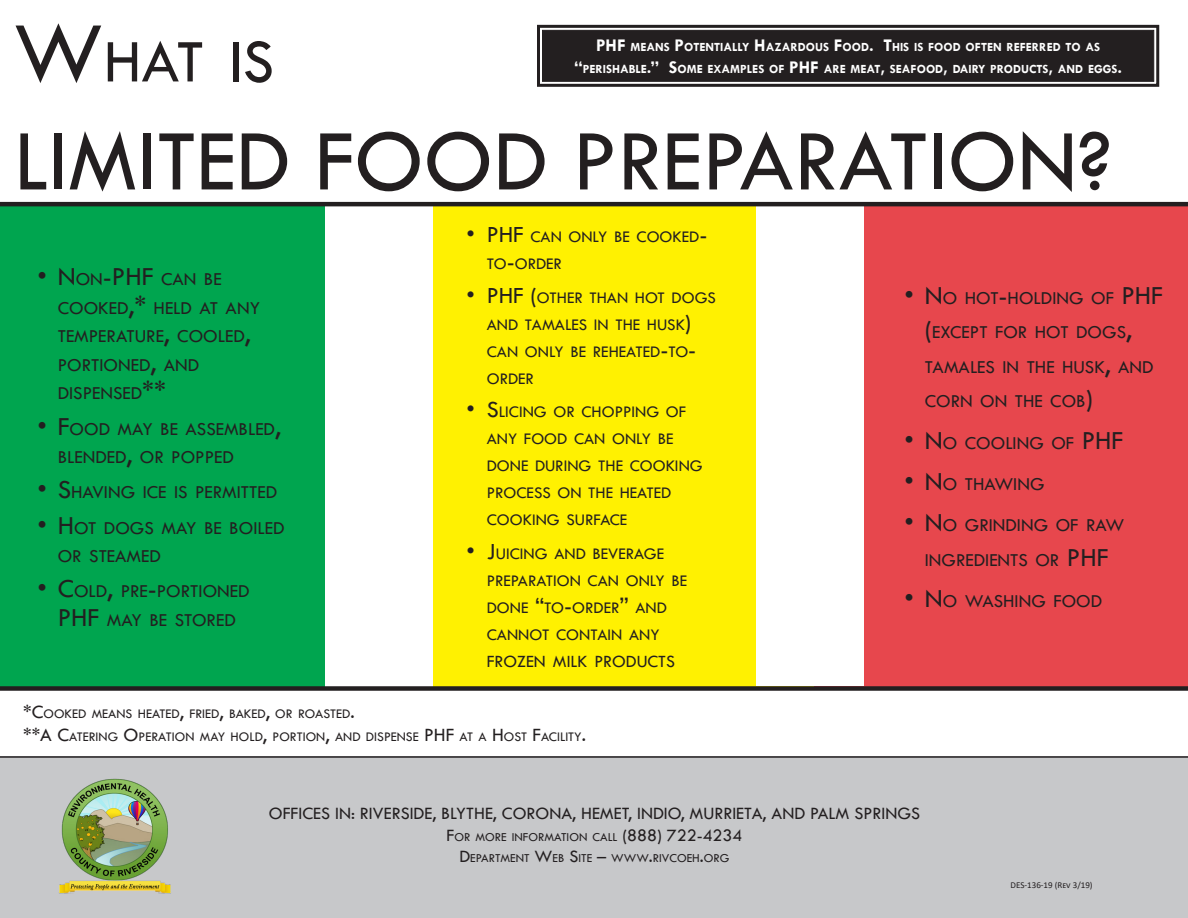
<style>
.page{position:relative;width:1188px;height:918px;background:#fff}
.page>*{position:absolute;margin:0;border:0;box-sizing:border-box;transform-origin:0 0}
.t1{font:90px "Tw Cen";color:#231f20}
.t2{font:63px "Tw Cen";color:#231f20}
.t3{font:18.9px/28.5px "Tw Cen";color:#231f20}
.t4{font:18px "Tw Cen";color:#231f20}
.t5{font:17.85px "Tw Cen";color:#231f20}
.t6{font:16.8px/27px "Tw Cen";color:#231f20}
.t7{font:13.65px "Tw Cen";color:#231f20}
.t8{font:700 12.6px/21.6px "Tw Cen";color:#fff;text-align:center}
.t9{font:12.6px "Tw Cen";color:#231f20}
.t10{font:9px "Calibri";color:#231f20}
.s1{font-size:90px}
.s2{font-size:18px}
.s3{font-size:27px}
.s4{font-size:24px}
.s5{font-size:19.5px}
</style>
<div class="page">
<div style="left:689px;top:206px;width:499px;height:483px;background:#e7474d"></div>
<div style="left:191px;top:204px;width:622px;height:485px;background:#fff101"></div>
<div style="left:0;top:204px;width:376px;height:485px;background:#00a54f"></div>
<div style="left:0;top:756px;width:1188px;height:162px;background:#c7c8ca"></div>
<img style="left:55px;top:778px;width:121px;height:116px">
<svg style="left:537px;top:24px;width:623px;height:63px;background:#353232"></svg>
<div style="left:325px;top:206px;width:108px;height:481px;background:#fff"></div>
<div style="left:756px;top:206px;width:108px;height:480px;background:#fff"></div>
<div style="left:0;top:686px;width:1188px;height:5px;background:#231f20"></div>
<hr style="left:0;top:202px;width:1188px;height:4px;background:#231f20">
<p class="t2" style="left:14px;top:24px;width:262px"><span class="s1">W</span>HAT IS</p>
<p class="t8" style="left:574px;top:36px;width:549px"><span class="s2">PHF</span> MEANS <span class="s2">P</span>OTENTIALLY <span class="s2">H</span>AZARDOUS <span class="s2">F</span>OOD<span class="s2">. T</span>HIS IS FOOD OFTEN REFERRED TO AS <span class="s2">“</span>PERISHABLE<span class="s2">.” S</span>OME EXAMPLES OF <span class="s2">PHF</span> ARE MEAT<span class="s2">,</span> SEAFOOD<span class="s2">,</span> DAIRY PRODUCTS<span class="s2">,</span> AND EGGS<span class="s2">.</span></p>
<p class="t1" style="left:14px;top:107px;width:40px">LIMITED</p>
<p class="t1" style="left:315px;top:107px;width:58px">FOOD</p>
<p class="t1" style="left:572px;top:107px;width:214px">PREPARATIO</p>
<p class="t1" style="left:1017px;top:107px;width:96px">N?</p>
<p class="t3" style="left:58px;top:265px;width:204px;text-indent:-20px"><span class="s3">• N</span>ON<span class="s3">-PHF</span> CAN BE<br>COOKED<span class="s3">,*</span> HELD AT ANY<br>TEMPERATURE<span class="s3">,</span> COOLED<span class="s3">,<br></span>PORTIONED<span class="s3">,</span> AND<br>DISPENSED<span class="s3">**</span></p>
<p class="t3" style="left:58px;top:414px;width:225px;text-indent:-20px"><span class="s3">• F</span>OOD MAY BE ASSEMBLED<span class="s3">,<br></span>BLENDED<span class="s3">,</span> OR POPPED</p>
<p class="t3" style="left:38px;top:478px;width:241px"><span class="s3">• S</span>HAVING ICE IS PERMITTED</p>
<p class="t3" style="left:58px;top:513px;width:228px;text-indent:-20px"><span class="s3">• H</span> OT DOGS MAY BE BOILED<br>OR STEAMED</p>
<p class="t3" style="left:38px;top:577px;width:214px;text-align:center"><span class="s3">• C</span>OLD<span class="s3">,</span> PRE<span class="s3">-</span>PORTIONED<br><span class="s3">PHF</span> MAY BE STORED</p>
<p class="t6" style="left:487px;top:223px;width:222px;text-indent:-20px"><span class="s4">• PHF</span> CAN ONLY BE COOKED<span class="s4">-<br></span>TO<span class="s4">-</span>ORDER</p>
<p class="t6" style="left:487px;top:284px;width:231px;text-indent:-20px"><span class="s4">• PHF (</span>OTHER THAN HOT DOGS<br>AND TAMALES IN THE HUSK<span class="s4">)<br></span>CAN ONLY BE REHEATED<span class="s4">-</span>TO<span class="s4">-<br></span>ORDER</p>
<p class="t6" style="left:487px;top:399px;width:218px;text-indent:-20px"><span class="s4">• S</span>LICING OR CHOPPING OF<br>ANY FOOD CAN ONLY BE<br>DONE DURING THE COOKING<br>PROCESS ON THE HEATED<br>COOKING SURFACE</p>
<p class="t6" style="left:487px;top:540px;width:202px;text-indent:-20px"><span class="s4">• J</span>UICING AND BEVERAGE<br>PREPARATION CAN ONLY BE<br>DONE <span class="s4">“</span>TO<span class="s4">-</span>ORDER<span class="s4">”</span> AND<br>CANNOT CONTAIN ANY</p>
<p class="t5" style="left:487px;top:651px;width:190px">FROZEN MILK PRODUCTS</p>
<p class="t7" style="left:23px;top:705px;width:333px"><span class="s5">*C</span>OOKED MEANS HEATED<span class="s5">,</span> FRIED<span class="s5">,</span> BAKED<span class="s5">,</span> OR ROASTED<span class="s5">.</span></p>
<p class="t7" style="left:23px;top:729px;width:564px"><span class="s5">**A C</span>ATERING <span class="s5">O</span>PERATION MAY HOLD<span class="s5">,</span> PORTION<span class="s5">,</span> AND DISPENSE <span class="s5">PHF</span> AT A <span class="s5">H</span> OST <span class="s5">F</span>ACILITY<span class="s5">.</span></p>
<p class="t3" style="left:925px;top:281px;width:230px;line-height:34.5px;text-indent:-20px"><span class="s3">• N</span>O HOT<span class="s3">-</span>HOLDING OF <span class="s3">PHF (</span>EXCEPT FOR HOT DOGS<span class="s3">,<br></span>TAMALES IN THE HUSK<span class="s3">,</span> AND<br>CORN ON THE COB<span class="s3">)</span></p>
<p class="t3" style="left:904px;top:428px;width:205px"><span class="s3">• N</span>O COOLING OF <span class="s3">PHF</span></p>
<p class="t3" style="left:904px;top:470px;width:142px"><span class="s3">• N</span>O THAWING</p>
<p class="t3" style="left:904px;top:508px;width:221px;line-height:34.5px;text-align:center"><span class="s3">• N</span>O GRINDING OF RAW<br>INGREDIENTS OR <span class="s3">PHF</span></p>
<p class="t3" style="left:904px;top:587px;width:199px"><span class="s3">• N</span>O WASHING FOOD</p>
<p class="t4" style="left:269px;top:803px;width:10px">OFFICES</p>
<p class="t4" style="left:335px;top:803px;width:34px">IN: RIVERSIDE</p>
<p class="t4" style="left:432px;top:803px;width:19px">, BLYTHE</p>
<p class="t4" style="left:493px;top:803px;width:22px">, CORO</p>
<p class="t4" style="left:549px;top:803px;width:43px">NA, HEMET</p>
<p class="t4" style="left:628px;top:803px;width:72px">, INDIO, MURRIETA</p>
<p class="t4" style="left:763px;top:803px;width:67px">, AND PALM</p>
<p class="t4" style="left:854px;top:803px;width:55px">SPRINGS</p>
<p class="t9" style="left:447px;top:829px;width:297px"><span class="s2">F</span>OR MORE INFORMATION CALL <span class="s2">(888) 722-4234</span></p>
<p class="t9" style="left:459px;top:851px;width:272px"><span class="s2">D</span>EPARTMENT <span class="s2">W</span>EB <span class="s2">S</span>ITE <span class="s2">–</span> WWW<span class="s2">.</span>RIVCOEH<span class="s2">.</span>ORG</p>
<p class="t10" style="left:1011px;top:879px;width:84px">DES-136-19 (Rev 3/19)</p>
</div>
